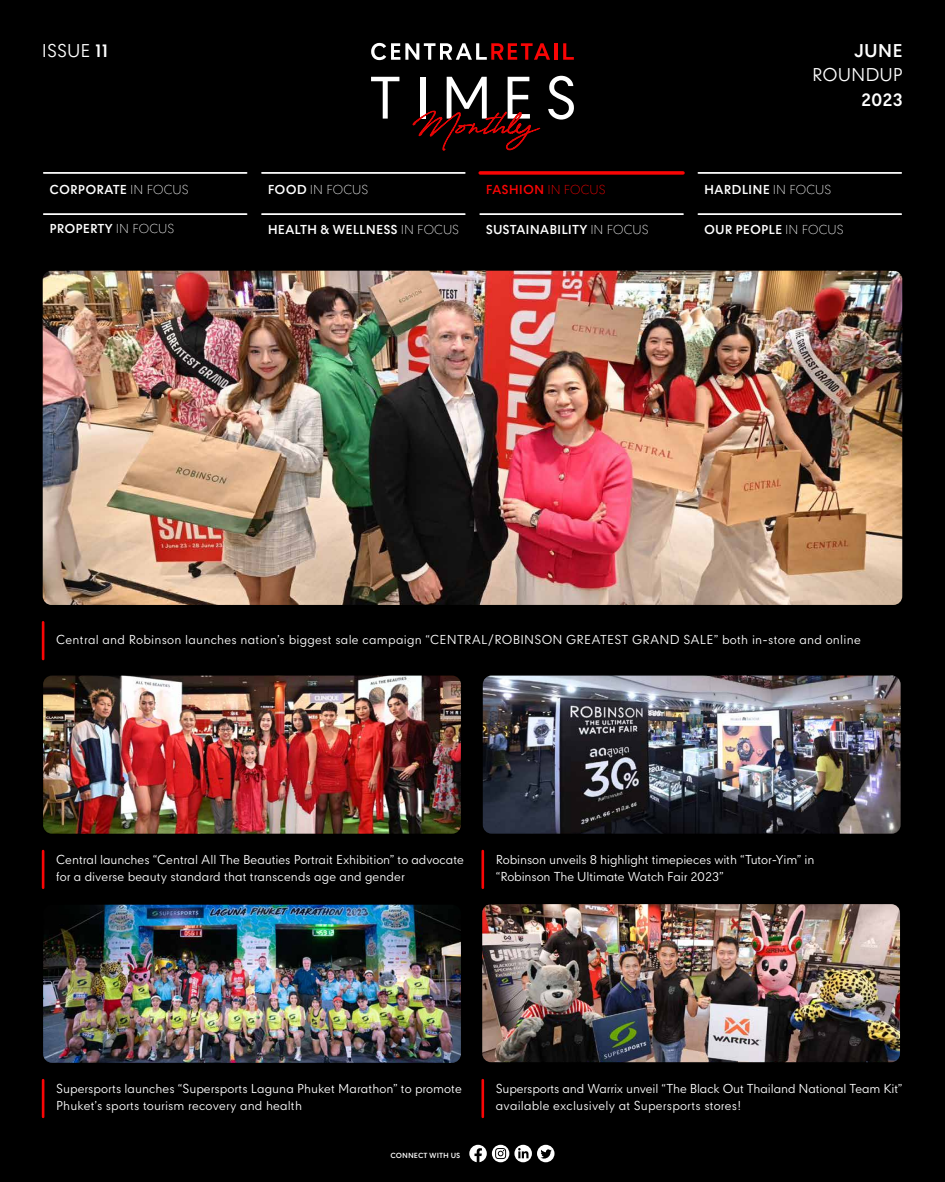
<style>
.page{position:relative;width:945px;height:1182px;background:#fff}
.page>*{position:absolute;margin:0;border:0;box-sizing:border-box;transform-origin:0 0}
.t1{font:17.5px "CPN";color:#fff}
.t2{font:700 17.5px "CPN";color:#fff}
.t3{font:12.25px/17.5px "CPN";color:#fff}
.t4{font:700 12.25px "CPN";color:#fff}
.t5{font:700 12.25px "CPN";color:#f90505}
.t6{font:300 12.25px "CPN";color:#fff}
.t7{font:700 7px "CPN";color:#fff}
.s1{font-weight:700}
.s2{font-weight:300}
</style>
<div class="page">
<div style="left:0;top:0;width:945px;height:1181px;background:#000"></div>
<svg style="left:469px;top:1144px;width:86px;height:18px"></svg>
<hr style="left:44px;top:172px;width:203px;height:2px;background:#fff">
<hr style="left:262px;top:172px;width:203px;height:2px;background:#fff">
<svg style="left:480px;top:171px;width:203px;height:4px"></svg>
<hr style="left:698px;top:172px;width:203px;height:2px;background:#fff">
<hr style="left:44px;top:213px;width:203px;height:2px;background:#fff">
<hr style="left:262px;top:213px;width:203px;height:2px;background:#fff">
<hr style="left:480px;top:213px;width:203px;height:2px;background:#fff">
<hr style="left:698px;top:213px;width:203px;height:2px;background:#fff">
<svg style="left:371px;top:42px;width:203px;height:109px"></svg>
<hr style="left:42px;top:850px;width:2px;height:37px;background:#f90505">
<hr style="left:42px;top:622px;width:2px;height:37px;background:#f90505">
<hr style="left:481px;top:850px;width:3px;height:37px;background:#f90505">
<hr style="left:42px;top:1079px;width:2px;height:37px;background:#f90505">
<hr style="left:481px;top:1079px;width:3px;height:37px;background:#f90505">
<img style="left:43px;top:271px;width:859px;height:334px">
<img style="left:43px;top:904px;width:418px;height:158px">
<img style="left:482px;top:904px;width:418px;height:158px">
<img style="left:483px;top:675px;width:418px;height:158px">
<img style="left:43px;top:675px;width:418px;height:158px">
<h1 class="t1" style="left:42px;top:39px;width:68px">ISSUE <span class="s1">11</span></h1>
<h1 class="t2" style="left:854px;top:40px;width:50px">JUNE</h1>
<h1 class="t1" style="left:812px;top:63px;width:92px">ROUNDUP</h1>
<h1 class="t2" style="left:861px;top:89px;width:43px">2023</h1>
<p class="t4" style="left:50px;top:183px;width:141px">CORPORATE <span class="s2">IN FOCUS</span></p>
<p class="t6" style="left:268px;top:181px;width:102px"><span class="s1">FOOD</span> IN FOCUS</p>
<p class="t5" style="left:486px;top:183px;width:121px">FASHION <span class="s2">IN FOCUS</span></p>
<p class="t4" style="left:704px;top:183px;width:129px">HARDLINE <span class="s2">IN FOCUS</span></p>
<p class="t4" style="left:50px;top:221px;width:126px">PROPERTY <span class="s2">IN FOCUS</span></p>
<p class="t4" style="left:268px;top:222px;width:193px">HEALTH &amp; WELLNESS <span class="s2">IN FOCUS</span></p>
<p class="t4" style="left:486px;top:222px;width:164px">SUSTAINABILITY <span class="s2">IN FOCUS</span></p>
<p class="t4" style="left:704px;top:222px;width:141px">OUR PEOPLE <span class="s2">IN FOCUS</span></p>
<p class="t3" style="left:56px;top:632px;width:806px">Central and Robinson launches nation’s biggest sale campaign “CENTRAL/ROBINSON GREATEST GRAND SALE” both in-store and online</p>
<p class="t3" style="left:56px;top:851px;width:409px">Central launches “Central All The Beauties Portrait Exhibition” to advocate for a diverse beauty standard that transcends age and gender</p>
<p class="t3" style="left:496px;top:851px;width:320px">Robinson unveils 8 highlight timepieces with “Tutor-Yim” in “Robinson The Ultimate Watch Fair 2023”</p>
<p class="t3" style="left:56px;top:1080px;width:407px">Supersports launches “Supersports Laguna Phuket Marathon” to promote<br>Phuket’s sports tourism recovery and health</p>
<p class="t3" style="left:496px;top:1080px;width:408px">Supersports and Warrix unveil “The Black Out Thailand National Team Kit” available exclusively at Supersports stores!</p>
<p class="t7" style="left:390px;top:1151px;width:71px">CONNECT WITH US</p>
</div>
